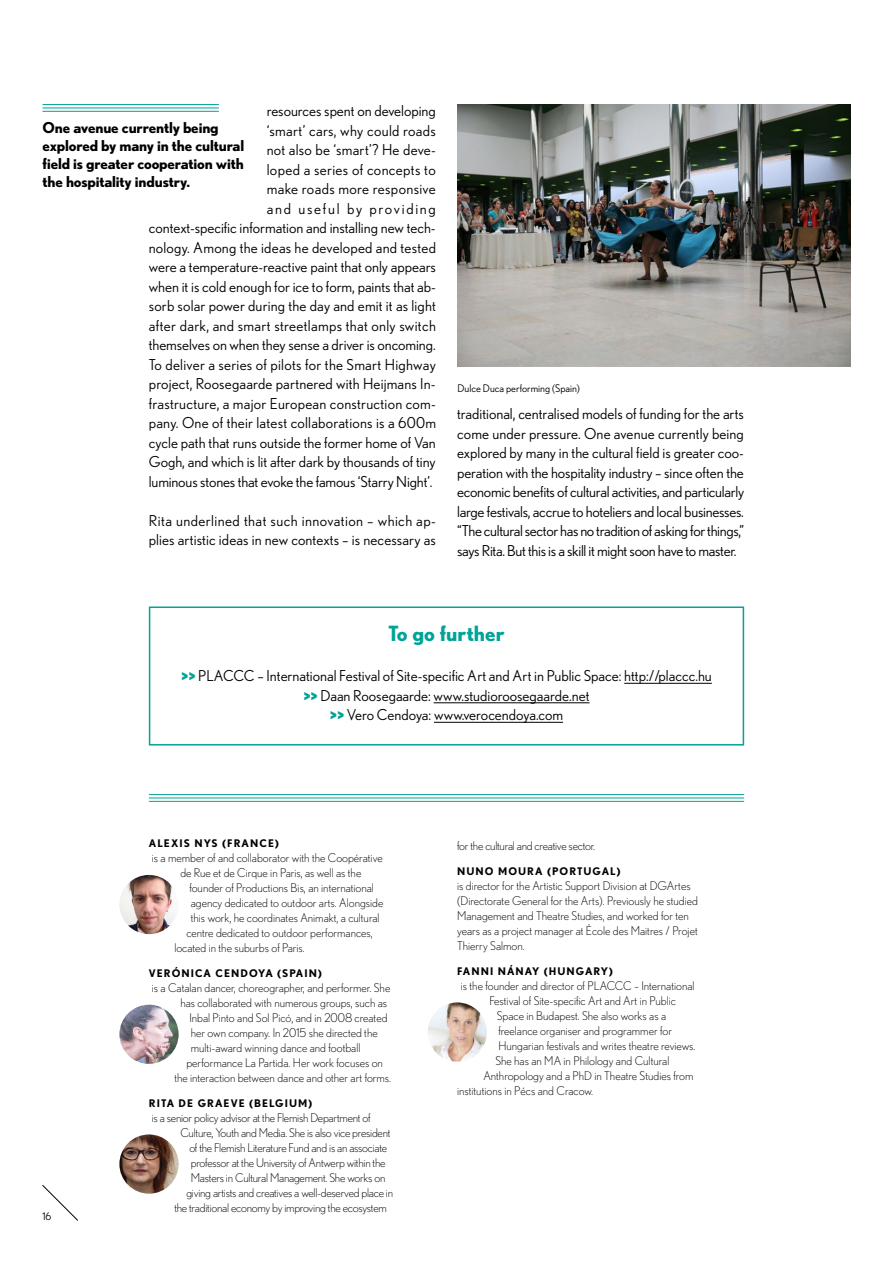
<style>
.page{position:relative;width:893px;height:1263px;background:#fff}
.page>*{position:absolute;margin:0;border:0;box-sizing:border-box;transform-origin:0 0}
.t1{font:700 21px "Nobel";color:#00a397}
.t2{font:15px/19.5px "Nobel";color:#000;text-align:right}
.t3{font:700 15px/18px "Nobel";letter-spacing:-.01em;color:#000}
.t4{font:300 12px/15px "Nobel";color:#000}
.t5{font:300 12px "Nobel";letter-spacing:-.02em;color:#000}
.t6{font:700 10.5px "Nobel";letter-spacing:.1em;color:#000}
.t7{font:10.5px "Nobel";color:#000}
.s1{font-weight:900;color:#00a397}
</style>
<div class="page">
<svg style="left:42px;top:1185px;width:36px;height:36px"></svg>
<hr style="left:624px;top:683px;width:88px;height:1px;background:#000">
<hr style="left:434px;top:702px;width:156px;height:1px;background:#000">
<hr style="left:434px;top:722px;width:129px;height:1px;background:#000">
<hr style="left:149px;top:794px;width:595px;height:1px;background:#00a397">
<hr style="left:149px;top:798px;width:595px;height:1px;background:#00a397">
<hr style="left:149px;top:801px;width:595px;height:1px;background:#00a397">
<div style="left:149px;top:606px;width:595px;height:139px;border:2px solid #00a397"></div>
<img style="left:119px;top:875px;width:60px;height:59px;border-radius:30px">
<img style="left:119px;top:1005px;width:60px;height:59px;border-radius:30px">
<img style="left:119px;top:1134px;width:60px;height:60px;border-radius:30px">
<img style="left:428px;top:1002px;width:59px;height:60px;border-radius:30px">
<img style="left:457px;top:104px;width:393px;height:262px">
<hr style="left:43px;top:104px;width:176px;height:1px;background:#00a397">
<hr style="left:43px;top:108px;width:176px;height:1px;background:#00a397">
<hr style="left:43px;top:111px;width:176px;height:1px;background:#00a397">
<p class="t2" style="left:149px;top:101px;width:289px">resources spent on developing<br>‘smart’ cars, why could roads<br>not also be ‘smart’? He deve-<br>loped a series of concepts to<br>make roads more responsive<br>and useful by providing<br>context-specific information and installing new tech&shy;nology. Among the ideas he developed and tested were a temperature-reactive paint that only appears when it is cold enough for ice to form, paints that ab&shy;sorb solar power during the day and emit it as light after dark, and smart streetlamps that only switch themselves on when they sense a driver is oncoming.<br>To deliver a series of pilots for the Smart Highway project, Roosegaarde partnered with Heijmans In&shy;frastructure, a major European construction com&shy;pany. One of their latest collaborations is a 600m cycle path that runs outside the former home of Van Gogh, and which is lit after dark by thousands of tiny luminous stones that evoke the famous ‘Starry Night’.</p>
<p class="t2" style="left:149px;top:511px;width:289px;text-align:left">Rita underlined that such innovation – which ap&shy;plies artistic ideas in new contexts – is necessary as</p>
<p class="t3" style="left:43px;top:119px;width:203px">One avenue currently being explored by many in the cultural field is greater cooperation with the hospitality industry.</p>
<p class="t7" style="left:458px;top:382px;width:124px">Dulce Duca performing (Spain)</p>
<p class="t2" style="left:457px;top:404px;width:289px;text-align:justify">traditional, centralised models of funding for the arts come under pressure. One avenue currently being explored by many in the cultural field is greater coo&shy;peration with the hospitality industry – since often the economic benefits of cultural activities, and particularly large festivals, accrue to hoteliers and local businesses. “The cultural sector has no tradition of asking for things,” says Rita. But this is a skill it might soon have to master.</p>
<p class="t7" style="left:43px;top:1210px;width:10px">16</p>
<h1 class="t1" style="left:388px;top:620px;width:118px">To go further</h1>
<p class="t2" style="left:181px;top:666px;width:532px;text-align:center"><span class="s1">&gt;&gt;</span> PLACCC – International Festival of Site-specific Art and Art in Public Space: http://placcc.hu <span class="s1">&gt;&gt;</span> Daan Roosegaarde: www.studioroosegaarde.net<br><span class="s1">&gt;&gt;</span> Vero Cendoya: www.verocendoya.com</p>
<p class="t6" style="left:149px;top:837px;width:132px">ALEXIS NYS (FRANCE)</p>
<p class="t4" style="left:180px;top:850px;width:204px;text-indent:-28px">is a member of and collaborator with the Coopérative de Rue et de Cirque in Paris, as well as the</p>
<p class="t4" style="left:189px;top:880px;width:186px">founder of Productions Bis, an international</p>
<p class="t4" style="left:191px;top:895px;width:194px">agency dedicated to outdoor arts. Alongside</p>
<p class="t4" style="left:191px;top:910px;width:190px">this work, he coordinates Animakt, a cultural</p>
<p class="t4" style="left:186px;top:925px;width:188px">centre dedicated to outdoor performances,</p>
<p class="t4" style="left:174px;top:940px;width:132px">located in the suburbs of Paris.</p>
<p class="t6" style="left:149px;top:967px;width:175px">VERÓNICA CENDOYA (SPAIN)</p>
<p class="t4" style="left:152px;top:980px;width:240px">is a Catalan dancer, choreographer, and performer. She</p>
<p class="t4" style="left:180px;top:995px;width:208px">has collaborated with numerous groups, such as</p>
<p class="t4" style="left:189px;top:1010px;width:200px">Inbal Pinto and Sol Picó, and in 2008 created</p>
<p class="t4" style="left:191px;top:1025px;width:188px">her own company. In 2015 she directed the</p>
<p class="t4" style="left:191px;top:1040px;width:171px">multi-award winning dance and football</p>
<p class="t4" style="left:186px;top:1055px;width:198px">performance La Partida. Her work focuses on</p>
<p class="t4" style="left:174px;top:1070px;width:218px">the interaction between dance and other art forms.</p>
<p class="t6" style="left:149px;top:1097px;width:165px">RITA DE GRAEVE (BELGIUM)</p>
<p class="t5" style="left:152px;top:1110px;width:220px">is a senior policy advisor at the Flemish Department of</p>
<p class="t5" style="left:180px;top:1125px;width:212px">Culture, Youth and Media. She is also vice president</p>
<p class="t5" style="left:189px;top:1140px;width:199px">of the Flemish Literature Fund and is an associate</p>
<p class="t5" style="left:191px;top:1155px;width:196px">professor at the University of Antwerp within the</p>
<p class="t5" style="left:191px;top:1170px;width:196px">Masters in Cultural Management. She works on</p>
<p class="t5" style="left:186px;top:1185px;width:208px">giving artists and creatives a well-deserved place in</p>
<p class="t5" style="left:174px;top:1200px;width:214px">the traditional economy by improving the ecosystem</p>
<p class="t5" style="left:457px;top:839px;width:140px">for the cultural and creative sector.</p>
<p class="t6" style="left:457px;top:865px;width:165px">NUNO MOURA (PORTUGAL)</p>
<p class="t4" style="left:457px;top:878px;width:242px">is director for the Artistic Support Division at DGArtes (Directorate General for the Arts). Previously he studied Management and Theatre Studies, and worked for ten years as a project manager at École des Maitres / Projet Thierry Salmon.</p>
<p class="t6" style="left:457px;top:965px;width:157px">FANNI NÁNAY (HUNGARY)</p>
<p class="t4" style="left:461px;top:978px;width:235px">is the founder and director of PLACCC – International</p>
<p class="t4" style="left:489px;top:993px;width:188px">Festival of Site-specific Art and Art in Public</p>
<p class="t4" style="left:497px;top:1008px;width:171px">Space in Budapest. She also works as a</p>
<p class="t4" style="left:498px;top:1023px;width:175px">freelance organiser and programmer for</p>
<p class="t4" style="left:498px;top:1038px;width:199px">Hungarian festivals and writes theatre reviews.</p>
<p class="t4" style="left:495px;top:1053px;width:176px">She has an MA in Philology and Cultural</p>
<p class="t4" style="left:483px;top:1068px;width:212px">Anthropology and a PhD in Theatre Studies from</p>
<p class="t4" style="left:457px;top:1083px;width:137px">institutions in Pécs and Cracow.</p>
</div>
